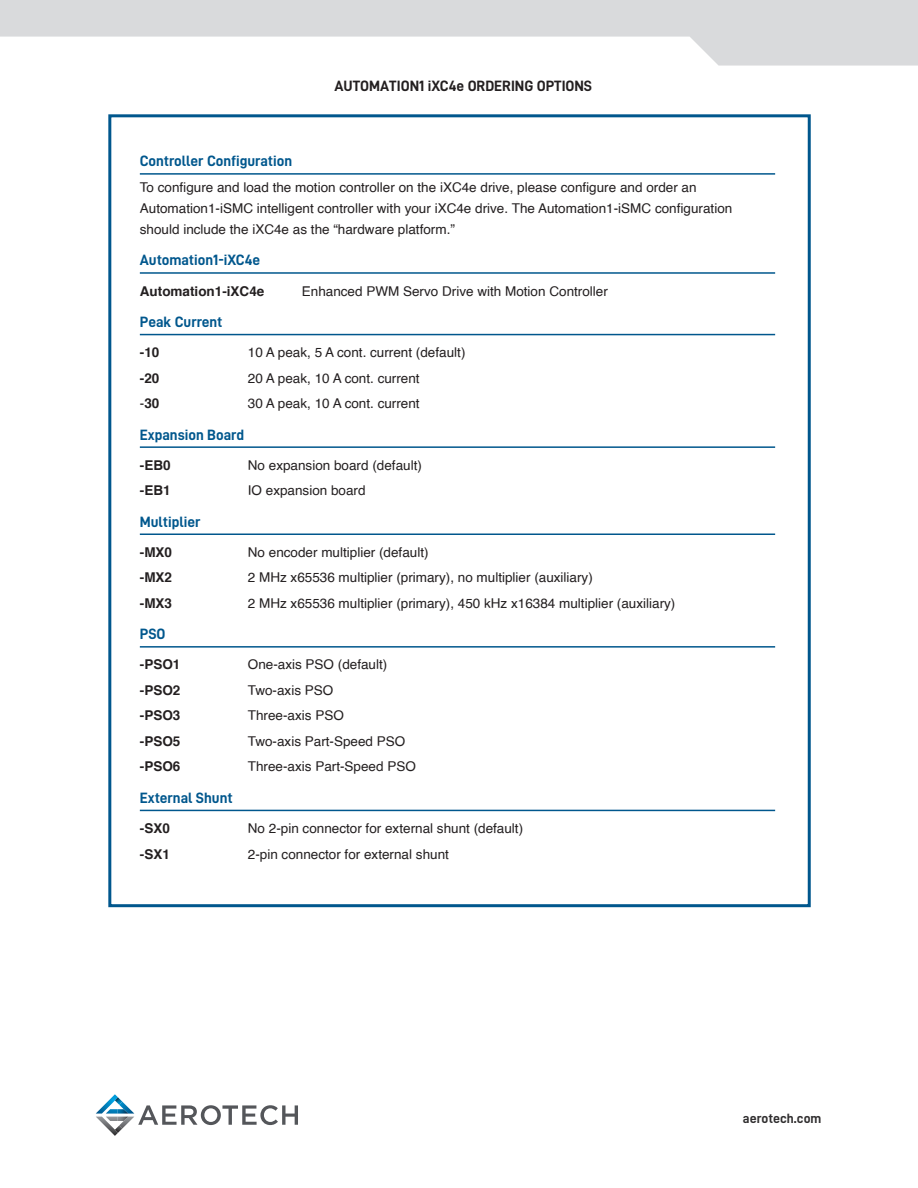
<style>
.page{position:relative;width:918px;height:1188px;background:#fff}
.page>*{position:absolute;margin:0;border:0;box-sizing:border-box;transform-origin:0 0}
.t1{font:15px "D DIN Bold";color:#00578d}
.Specifications{font:15px "D DIN Bold";color:#231f20}
.t2{font:13.5px/21px "Helvetica";color:#231f20}
.t3{font:700 13.5px "Helvetica";color:#231f20}
.t4{font:13.5px "D DIN Bold";color:#312f30}
.s1{font-weight:400}
</style>
<div class="page">
<svg style="left:96px;top:1094px;width:202px;height:42px"></svg>
<svg style="left:0;top:0;width:918px;height:66px;fill:#d9dadc"></svg>
<div style="left:108px;top:114px;width:703px;height:793px;border:3px solid #00578d"></div>
<hr style="left:140px;top:173px;width:635px;height:2px;background:#00578d">
<hr style="left:140px;top:272px;width:635px;height:2px;background:#00578d">
<hr style="left:140px;top:334px;width:635px;height:1px;background:#00578d">
<hr style="left:140px;top:446px;width:635px;height:2px;background:#00578d">
<hr style="left:140px;top:534px;width:635px;height:1px;background:#00578d">
<hr style="left:140px;top:646px;width:635px;height:2px;background:#00578d">
<hr style="left:140px;top:810px;width:635px;height:1px;background:#00578d">
<p class="Specifications" style="left:335px;top:78px;width:259px">AUTOMATION1 iXC4e ORDERING OPTIONS</p>
<p class="t1" style="left:140px;top:153px;width:154px">Controller Configuration</p>
<p class="t2" style="left:140px;top:177px;width:594px">To configure and load the motion controller on the iXC4e drive, please configure and order an<br>Automation1-iSMC intelligent controller with your iXC4e drive. The Automation1-iSMC configuration should include the iXC4e as the “hardware platform.”</p>
<p class="t1" style="left:140px;top:252px;width:122px">Automation1-iXC4e</p>
<p class="t3" style="left:140px;top:280px;width:126px">Automation1-iXC4e</p>
<p class="t2" style="left:302px;top:281px;width:308px">Enhanced PWM Servo Drive with Motion Controller</p>
<p class="t1" style="left:140px;top:314px;width:84px">Peak Current</p>
<p class="t3" style="left:140px;top:342px;width:21px">-10</p>
<p class="t2" style="left:248px;top:342px;width:219px">10 A peak, 5 A cont. current (default)</p>
<p class="t3" style="left:140px;top:367px;width:21px">-20</p>
<p class="t2" style="left:248px;top:368px;width:173px">20 A peak, 10 A cont. current</p>
<p class="t3" style="left:140px;top:393px;width:21px"><span class="s1">-</span>30</p>
<p class="t2" style="left:248px;top:393px;width:173px">30 A peak, 10 A cont. current</p>
<p class="t1" style="left:140px;top:426px;width:106px">Expansion Board</p>
<p class="t3" style="left:140px;top:454px;width:32px">-EB0</p>
<p class="t2" style="left:248px;top:455px;width:176px">No expansion board (default)</p>
<p class="t3" style="left:140px;top:480px;width:32px">-EB1</p>
<p class="t2" style="left:248px;top:480px;width:119px">IO expansion board</p>
<p class="t1" style="left:140px;top:513px;width:62px">Multiplier</p>
<p class="t3" style="left:140px;top:541px;width:34px">-MX0</p>
<p class="t2" style="left:248px;top:542px;width:182px">No encoder multiplier (default)</p>
<p class="t3" style="left:140px;top:567px;width:34px">-MX2</p>
<p class="t2" style="left:248px;top:568px;width:347px">2 MHz x65536 multiplier (primary), no multiplier (auxiliary)</p>
<p class="t3" style="left:140px;top:592px;width:34px">-MX3</p>
<p class="t2" style="left:248px;top:593px;width:429px">2 MHz x65536 multiplier (primary), 450 kHz x16384 multiplier (auxiliary)</p>
<p class="t1" style="left:140px;top:626px;width:27px">PSO</p>
<p class="t3" style="left:140px;top:654px;width:42px">-PSO1</p>
<p class="t2" style="left:248px;top:655px;width:141px">One-axis PSO (default)</p>
<p class="t3" style="left:140px;top:679px;width:42px">-PSO2</p>
<p class="t2" style="left:248px;top:680px;width:87px">Two-axis PSO</p>
<p class="t3" style="left:140px;top:705px;width:42px">-PSO3</p>
<p class="t2" style="left:248px;top:706px;width:98px">Three-axis PSO</p>
<p class="t3" style="left:140px;top:730px;width:42px">-PSO5</p>
<p class="t2" style="left:248px;top:731px;width:159px">Two-axis Part-Speed PSO</p>
<p class="t3" style="left:140px;top:756px;width:42px">-PSO6</p>
<p class="t2" style="left:248px;top:757px;width:170px">Three-axis Part-Speed PSO</p>
<p class="t1" style="left:140px;top:789px;width:94px">External Shunt</p>
<p class="t3" style="left:140px;top:817px;width:32px">-SX0</p>
<p class="t2" style="left:248px;top:818px;width:277px">No 2-pin connector for external shunt (default)</p>
<p class="t3" style="left:140px;top:843px;width:32px">-SX1</p>
<p class="t2" style="left:248px;top:844px;width:203px">2-pin connector for external shunt</p>
<p class="t4" style="left:743px;top:1111px;width:80px">aerotech.com</p>
</div>
